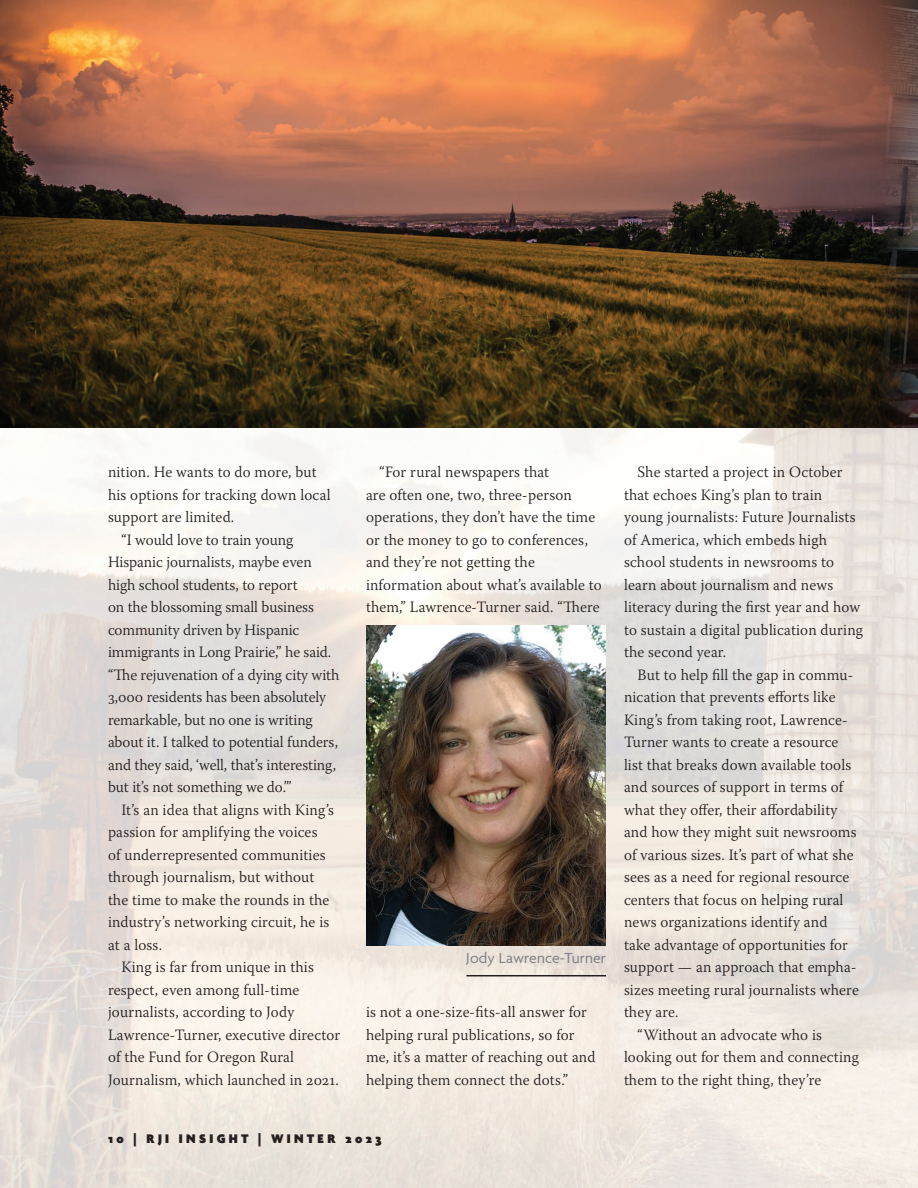
<style>
.page{position:relative;width:918px;height:1188px;background:#fff}
.page>*{position:absolute;margin:0;border:0;box-sizing:border-box;transform-origin:0 0}
.t1{font:300 15.75px/22.5px "Warnock Pro";letter-spacing:.01em;color:#231f20}
.t2{font:15.75px "Agenda One";letter-spacing:.01em;color:#808285}
.t3{font:900 13.5px "Agenda One";letter-spacing:.25em;color:#231f20}
</style>
<div class="page">
<img style="left:0;top:428px;width:918px;height:760px">
<img style="left:366px;top:626px;width:240px;height:319px">
<hr style="left:466px;top:975px;width:140px;height:1px;background:#231f20">
<img style="left:0;top:0;width:918px;height:428px">
<p class="t1" style="left:108px;top:460px;width:210px">nition. He wants to do more, but</p>
<p class="t1" style="left:108px;top:483px;width:224px">his options for tracking down local</p>
<p class="t1" style="left:108px;top:505px;width:128px">support are limited.</p>
<p class="t1" style="left:122px;top:528px;width:173px">“I would love to train young</p>
<p class="t1" style="left:108px;top:550px;width:205px">Hispanic journalists, maybe even</p>
<p class="t1" style="left:108px;top:573px;width:191px">high school students, to report</p>
<p class="t1" style="left:108px;top:595px;width:207px">on the blossoming small business</p>
<p class="t1" style="left:108px;top:618px;width:193px">community driven by Hispanic</p>
<p class="t1" style="left:108px;top:640px;width:225px">immigrants in Long Prairie,” he said.</p>
<p class="t1" style="left:108px;top:663px;width:233px">“The rejuvenation of a dying city with</p>
<p class="t1" style="left:108px;top:685px;width:219px">3,000 residents has been absolutely</p>
<p class="t1" style="left:108px;top:708px;width:206px">remarkable, but no one is writing</p>
<p class="t1" style="left:108px;top:730px;width:232px">about it. I talked to potential funders,</p>
<p class="t1" style="left:108px;top:753px;width:230px">and they said, ‘well, that’s interesting,</p>
<p class="t1" style="left:108px;top:775px;width:185px">but it’s not something we do.’”</p>
<p class="t1" style="left:122px;top:798px;width:214px">It’s an idea that aligns with King’s</p>
<p class="t1" style="left:108px;top:820px;width:211px">passion for amplifying the voices</p>
<p class="t1" style="left:108px;top:843px;width:219px">of underrepresented communities</p>
<p class="t1" style="left:108px;top:865px;width:208px">through journalism, but without</p>
<p class="t1" style="left:108px;top:888px;width:223px">the time to make the rounds in the</p>
<p class="t1" style="left:108px;top:910px;width:223px">industry’s networking circuit, he is</p>
<p class="t1" style="left:108px;top:933px;width:56px">at a loss.</p>
<p class="t1" style="left:122px;top:955px;width:194px">King is far from unique in this</p>
<p class="t1" style="left:108px;top:978px;width:193px">respect, even among full-time</p>
<p class="t1" style="left:108px;top:1000px;width:188px">journalists, according to Jody</p>
<p class="t1" style="left:108px;top:1023px;width:234px">Lawrence-Turner, executive director</p>
<p class="t1" style="left:108px;top:1045px;width:188px">of the Fund for Oregon Rural</p>
<p class="t1" style="left:108px;top:1068px;width:232px">Journalism, which launched in 2021.</p>
<p class="t1" style="left:366px;top:460px;width:237px;text-indent:14px">“For rural newspapers that<br>are often one, two, three-person operations, they don’t have the time or the money to go to conferences, and they’re not getting the information about what’s available to them,” Lawrence-Turner said. “There</p>
<p class="t2" style="left:466px;top:950px;width:141px">Jody Lawrence-Turner</p>
<p class="t1" style="left:366px;top:1000px;width:231px">is not a one-size-fits-all answer for helping rural publications, so for me, it’s a matter of reaching out and helping them connect the dots.”</p>
<p class="t3" style="left:108px;top:1131px;width:275px">10 | RJI INSIGHT | WINTER 2023</p>
<p class="t1" style="left:624px;top:460px;width:241px;text-indent:14px">She started a project in October that echoes King’s plan to train young journalists: Future Journalists of America, which embeds high school students in newsrooms to learn about journalism and news literacy during the first year and how to sustain a digital publication during the second year.</p>
<p class="t1" style="left:638px;top:663px;width:217px">But to help fill the gap in commu-</p>
<p class="t1" style="left:624px;top:685px;width:213px">nication that prevents efforts like</p>
<p class="t1" style="left:624px;top:708px;width:225px">King’s from taking root, Lawrence-</p>
<p class="t1" style="left:624px;top:730px;width:216px">Turner wants to create a resource</p>
<p class="t1" style="left:624px;top:753px;width:229px">list that breaks down available tools</p>
<p class="t1" style="left:624px;top:775px;width:221px">and sources of support in terms of</p>
<p class="t1" style="left:624px;top:798px;width:215px">what they offer, their affordability</p>
<p class="t1" style="left:624px;top:820px;width:234px">and how they might suit newsrooms</p>
<p class="t1" style="left:624px;top:843px;width:231px">of various sizes. It’s part of what she</p>
<p class="t1" style="left:624px;top:865px;width:227px">sees as a need for regional resource</p>
<p class="t1" style="left:624px;top:888px;width:221px">centers that focus on helping rural</p>
<p class="t1" style="left:624px;top:910px;width:205px">news organizations identify and</p>
<p class="t1" style="left:624px;top:933px;width:226px">take advantage of opportunities for</p>
<p class="t1" style="left:624px;top:955px;width:234px">support — an approach that empha-</p>
<p class="t1" style="left:624px;top:978px;width:236px">sizes meeting rural journalists where</p>
<p class="t1" style="left:624px;top:1000px;width:56px">they are.</p>
<p class="t1" style="left:638px;top:1023px;width:186px">“Without an advocate who is</p>
<p class="t1" style="left:624px;top:1045px;width:236px">looking out for them and connecting</p>
<p class="t1" style="left:624px;top:1068px;width:199px">them to the right thing, they’re</p>
</div>
